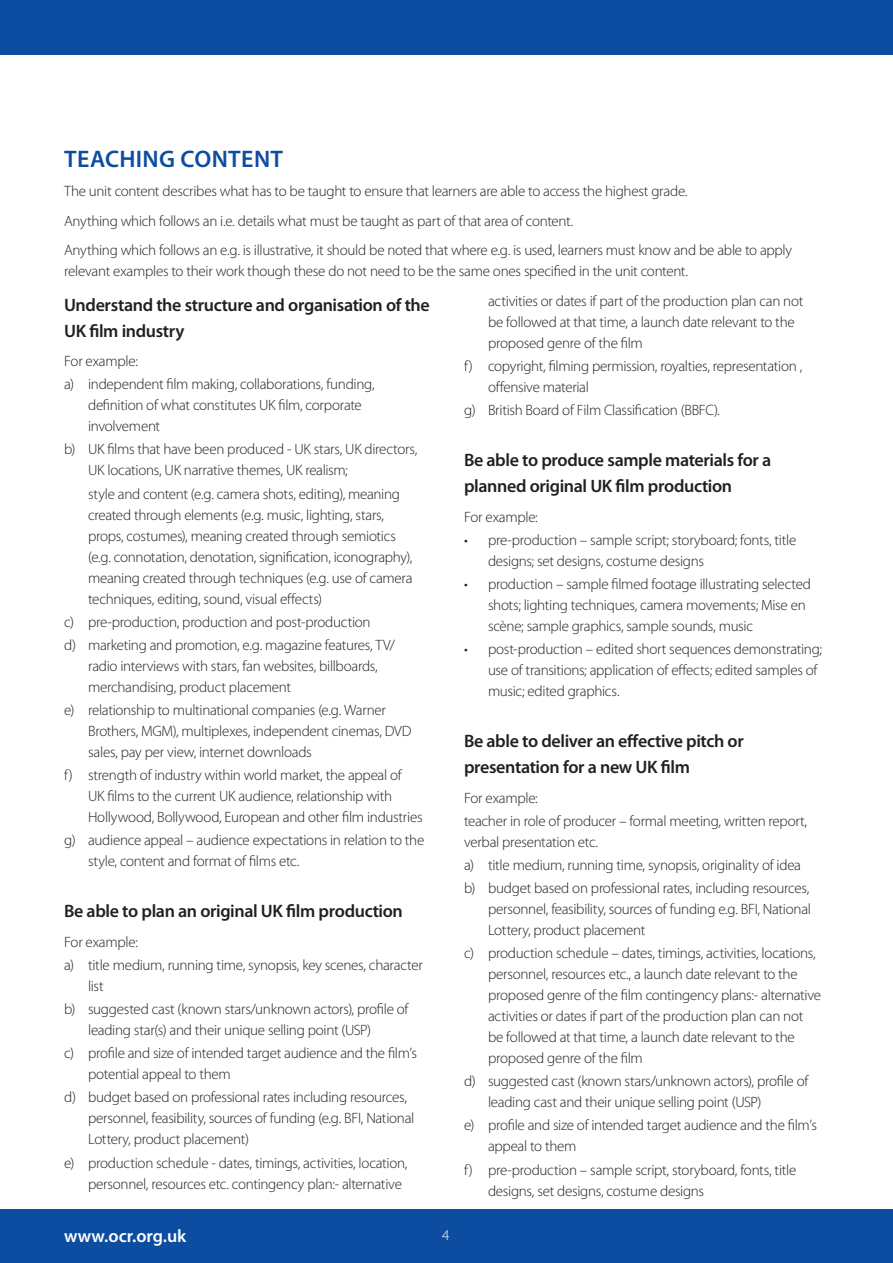
<style>
.page{position:relative;width:893px;height:1263px;background:#fff}
.page>*{position:absolute;margin:0;border:0;box-sizing:border-box;transform-origin:0 0}
.subhead{font:600 24px "Myriad Pro";letter-spacing:.015em;color:#0d4da1}
.body{font:600 18px/25.8px "Myriad Pro";letter-spacing:-.02em;color:#231f20}
.t1{font:600 18px "Myriad Pro";color:#fff}
.body-2{font:300 15px/21px "Myriad Pro";letter-spacing:-.02em;color:#231f20}
.t2{font:300 15px "Myriad Pro";color:#fff}
</style>
<div class="page">
<div style="left:0;top:1209px;width:893px;height:54px;background:#0d4da1"></div>
<div style="left:0;top:0;width:893px;height:54px;background:#0d4da1"></div>
<p class="subhead" style="left:64px;top:143px;width:220px">TEACHING CONTENT</p>
<p class="body-2" style="left:64px;top:181px;width:625px">The unit content describes what has to be taught to ensure that learners are able to access the highest grade.</p>
<p class="body-2" style="left:64px;top:211px;width:511px">Anything which follows an i.e. details what must be taught as part of that area of content.</p>
<p class="body-2" style="left:64px;top:240px;width:730px">Anything which follows an e.g. is illustrative, it should be noted that where e.g. is used, learners must know and be able to apply relevant examples to their work though these do not need to be the same ones specified in the unit content.</p>
<p class="body" style="left:64px;top:291px;width:367px">Understand the structure and organisation of the<br>UK film industry</p>
<p class="body-2" style="left:64px;top:351px;width:75px">For example:</p>
<p class="body-2" style="left:88px;top:374px;width:288px;text-indent:-24px">a) independent film making, collaborations, funding, definition of what constitutes UK film, corporate involvement</p>
<p class="body-2" style="left:88px;top:439px;width:331px;text-indent:-24px">b) UK films that have been produced - UK stars, UK directors,<br>UK locations, UK narrative themes, UK realism;</p>
<p class="body-2" style="left:88px;top:483px;width:326px">style and content (e.g. camera shots, editing), meaning created through elements (e.g. music, lighting, stars, props, costumes), meaning created through semiotics (e.g. connotation, denotation, signification, iconography), meaning created through techniques (e.g. use of camera techniques, editing, sound, visual effects)</p>
<p class="body-2" style="left:64px;top:611px;width:308px">c) pre-production, production and post-production</p>
<p class="body-2" style="left:88px;top:634px;width:308px;text-indent:-24px">d) marketing and promotion, e.g. magazine features, TV/ radio interviews with stars, fan websites, billboards, merchandising, product placement</p>
<p class="body-2" style="left:88px;top:700px;width:325px;text-indent:-24px">e) relationship to multinational companies (e.g. Warner<br>Brothers, MGM), multiplexes, independent cinemas, DVD sales, pay per view, internet downloads</p>
<p class="body-2" style="left:88px;top:765px;width:336px;text-indent:-24px">f) strength of industry within world market, the appeal of<br>UK films to the current UK audience, relationship with<br>Hollywood, Bollywood, European and other film industries</p>
<p class="body-2" style="left:88px;top:830px;width:338px;text-indent:-24px">g) audience appeal – audience expectations in relation to the style, content and format of films etc.</p>
<p class="body" style="left:64px;top:898px;width:340px">Be able to plan an original UK film production</p>
<p class="body-2" style="left:64px;top:931px;width:75px">For example:</p>
<p class="body-2" style="left:88px;top:955px;width:336px;text-indent:-24px">a) title medium, running time, synopsis, key scenes, character list</p>
<p class="body-2" style="left:88px;top:999px;width:322px;text-indent:-24px">b) suggested cast (known stars/unknown actors), profile of leading star(s) and their unique selling point (USP)</p>
<p class="body-2" style="left:88px;top:1043px;width:330px;text-indent:-24px">c) profile and size of intended target audience and the film’s potential appeal to them</p>
<p class="body-2" style="left:88px;top:1087px;width:328px;text-indent:-24px">d) budget based on professional rates including resources, personnel, feasibility, sources of funding (e.g. BFI, National<br>Lottery, product placement)</p>
<p class="body-2" style="left:88px;top:1152px;width:321px;text-indent:-24px">e) production schedule - dates, timings, activities, location, personnel, resources etc. contingency plan:- alternative</p>
<p class="body-2" style="left:488px;top:291px;width:317px">activities or dates if part of the production plan can not be followed at that time, a launch date relevant to the proposed genre of the film</p>
<p class="body-2" style="left:488px;top:356px;width:316px;text-indent:-24px">f) copyright, filming permission, royalties, representation , offensive material</p>
<p class="body-2" style="left:464px;top:400px;width:257px">g) British Board of Film Classification (BBFC).</p>
<p class="body" style="left:464px;top:447px;width:309px">Be able to produce sample materials for a planned original UK film production</p>
<p class="body-2" style="left:464px;top:506px;width:75px">For example:</p>
<p class="body-2" style="left:488px;top:529px;width:310px;text-indent:-24px">• pre-production – sample script; storyboard; fonts, title designs; set designs, costume designs</p>
<p class="body-2" style="left:488px;top:574px;width:325px;text-indent:-24px">• production – sample filmed footage illustrating selected shots; lighting techniques, camera movements; Mise en scène; sample graphics, sample sounds, music</p>
<p class="body-2" style="left:488px;top:639px;width:336px;text-indent:-24px">• post-production – edited short sequences demonstrating; use of transitions; application of effects; edited samples of music; edited graphics.</p>
<p class="body" style="left:464px;top:728px;width:281px">Be able to deliver an effective pitch or presentation for a new UK film</p>
<p class="body-2" style="left:464px;top:787px;width:75px">For example:</p>
<p class="body-2" style="left:464px;top:810px;width:345px">teacher in role of producer – formal meeting, written report, verbal presentation etc.</p>
<p class="body-2" style="left:464px;top:854px;width:339px">a) title medium, running time, synopsis, originality of idea</p>
<p class="body-2" style="left:488px;top:878px;width:324px;text-align:justify;text-indent:-24px">b) budget based on professional rates, including resources, personnel, feasibility, sources of funding e.g. BFI, National Lottery, product placement</p>
<p class="body-2" style="left:488px;top:943px;width:335px;text-indent:-24px">c) production schedule – dates, timings, activities, locations, personnel, resources etc., a launch date relevant to the proposed genre of the film contingency plans:- alternative activities or dates if part of the production plan can not be followed at that time, a launch date relevant to the proposed genre of the film</p>
<p class="body-2" style="left:488px;top:1071px;width:322px;text-indent:-24px">d) suggested cast (known stars/unknown actors), profile of leading cast and their unique selling point (USP)</p>
<p class="body-2" style="left:488px;top:1115px;width:330px;text-indent:-24px">e) profile and size of intended target audience and the film’s appeal to them</p>
<p class="body-2" style="left:488px;top:1159px;width:310px;text-indent:-24px">f) pre-production – sample script, storyboard, fonts, title designs, set designs, costume designs</p>
<p class="t1" style="left:64px;top:1225px;width:124px">www.ocr.org.uk</p>
<p class="t2" style="left:442px;top:1226px;width:9px">4</p>
</div>
